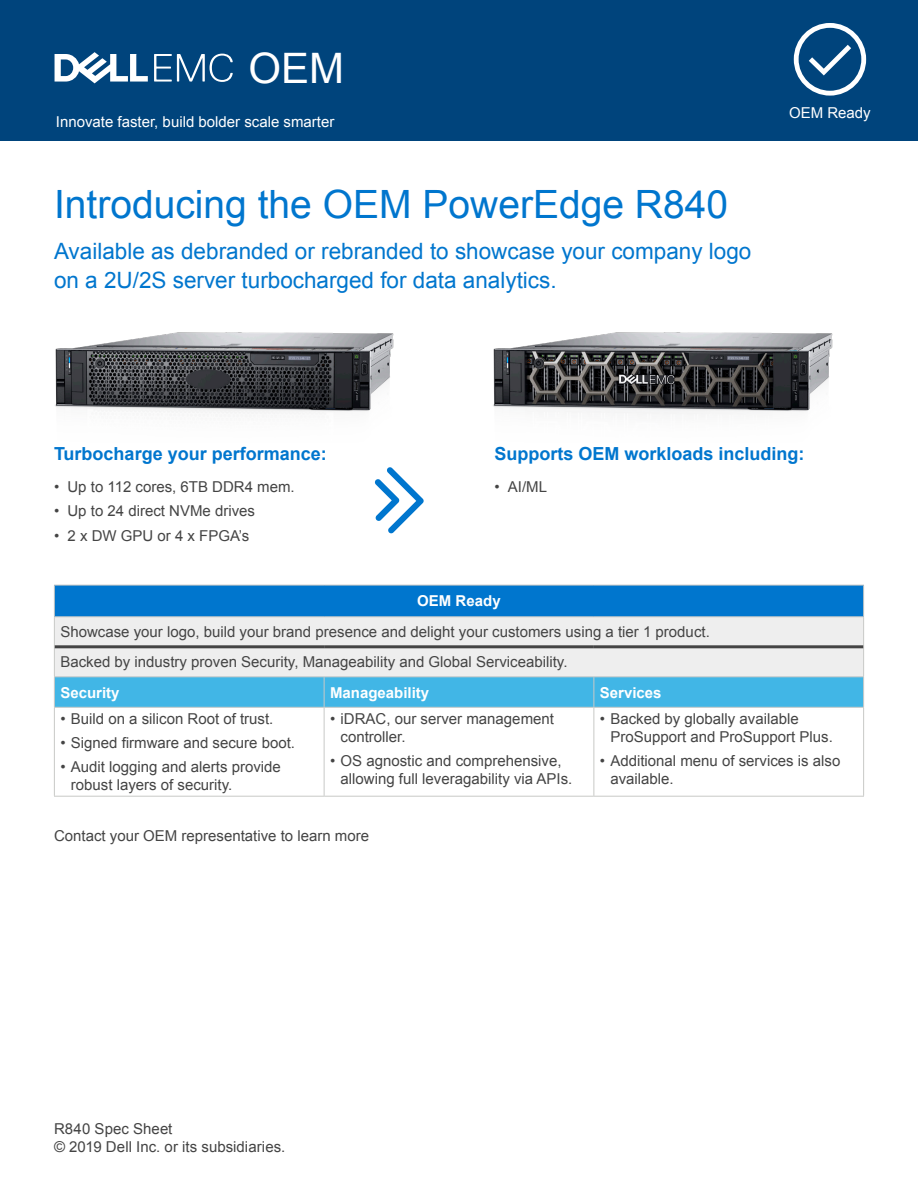
<style>
.page{position:relative;width:918px;height:1188px;background:#fff}
.page>*{position:absolute;margin:0;border:0;box-sizing:border-box;transform-origin:0 0}
.t1{font:42px "Arial";color:#fff}
.Document_Headline{font:39px "Arial";color:#0076ce}
.Document_Headline-2{font:22.5px/28.5px "Arial";color:#0076ce}
.Body_copy_Dell_Dark{font:700 18px "Arial";color:#0076ce}
.Table_Text{font:15px/18px "Arial";color:#444}
.t2{font:15px "Arial";color:#fff}
.Body_copy_Dell_Dark-2{font:15px "Arial";color:#444}
.Table_Text-2{font:700 15px "Arial";color:#fff}
</style>
<div class="page">
<div style="left:0;top:0;width:918px;height:141px;background:#00447c"></div>
<svg style="left:154px;top:54px;width:79px;height:28px"></svg>
<svg style="left:55px;top:52px;width:93px;height:31px"></svg>
<svg style="left:794px;top:23px;width:72px;height:73px"></svg>
<div style="left:54px;top:585px;width:810px;height:32px;background:#0076ce"></div>
<div style="left:55px;top:617px;width:808px;height:28px;background:#eee"></div>
<hr style="left:54px;top:585px;width:270px;height:1px;background:#c8c9c7">
<hr style="left:54px;top:585px;width:1px;height:31px;background:#c8c9c7">
<hr style="left:324px;top:585px;width:270px;height:1px;background:#c8c9c7">
<hr style="left:594px;top:585px;width:270px;height:1px;background:#c8c9c7">
<hr style="left:863px;top:585px;width:1px;height:31px;background:#c8c9c7">
<hr style="left:54px;top:616px;width:270px;height:1px;background:#c8c9c7">
<hr style="left:54px;top:617px;width:1px;height:30px;background:#c8c9c7">
<hr style="left:324px;top:616px;width:270px;height:1px;background:#c8c9c7">
<hr style="left:594px;top:616px;width:270px;height:1px;background:#c8c9c7">
<hr style="left:863px;top:617px;width:1px;height:30px;background:#c8c9c7">
<svg style="left:54px;top:647px;width:810px;height:60px;background:#95d0e8"></svg>
<hr style="left:54px;top:676px;width:270px;height:1px;background:#c8c9c7">
<hr style="left:54px;top:677px;width:1px;height:30px;background:#c8c9c7">
<hr style="left:324px;top:676px;width:270px;height:1px;background:#c8c9c7">
<hr style="left:324px;top:677px;width:1px;height:30px;background:#c8c9c7">
<hr style="left:594px;top:676px;width:270px;height:1px;background:#c8c9c7">
<hr style="left:594px;top:677px;width:1px;height:30px;background:#c8c9c7">
<hr style="left:863px;top:677px;width:1px;height:30px;background:#c8c9c7">
<hr style="left:54px;top:707px;width:270px;height:1px;background:#c8c9c7">
<hr style="left:54px;top:708px;width:1px;height:88px;background:#c8c9c7">
<hr style="left:324px;top:707px;width:270px;height:1px;background:#c8c9c7">
<hr style="left:324px;top:708px;width:1px;height:88px;background:#c8c9c7">
<hr style="left:594px;top:707px;width:270px;height:1px;background:#c8c9c7">
<hr style="left:594px;top:708px;width:1px;height:88px;background:#c8c9c7">
<hr style="left:863px;top:708px;width:1px;height:88px;background:#c8c9c7">
<hr style="left:54px;top:796px;width:270px;height:1px;background:#c8c9c7">
<hr style="left:324px;top:796px;width:270px;height:1px;background:#c8c9c7">
<hr style="left:594px;top:796px;width:270px;height:1px;background:#c8c9c7">
<hr style="left:55px;top:645px;width:269px;height:3px;background:#444">
<hr style="left:324px;top:645px;width:270px;height:3px;background:#444">
<hr style="left:594px;top:645px;width:269px;height:3px;background:#444">
<img style="left:493px;top:332px;width:340px;height:82px">
<img style="left:55px;top:332px;width:339px;height:82px">
<svg style="left:375px;top:467px;width:49px;height:67px"></svg>
<h1 class="t1" style="left:248px;top:40px;width:97px">OEM</h1>
<p class="t2" style="left:56px;top:112px;width:280px">Innovate faster, build bolder scale smarter</p>
<p class="Document_Headline" style="left:54px;top:178px;width:676px">Introducing the OEM PowerEdge R840</p>
<p class="Document_Headline-2" style="left:54px;top:237px;width:699px">Available as debranded or rebranded to showcase your company logo on a 2U/2S server turbocharged for data analytics.</p>
<p class="t2" style="left:789px;top:103px;width:83px">OEM Ready</p>
<p class="Body_copy_Dell_Dark" style="left:54px;top:442px;width:274px">Turbocharge your performance:</p>
<p class="Table_Text" style="left:54px;top:478px;width:242px">• Up to 112 cores, 6TB DDR4 mem.</p>
<p class="Table_Text" style="left:54px;top:502px;width:203px">• Up to 24 direct NVMe drives</p>
<p class="Table_Text" style="left:54px;top:527px;width:197px">• 2 x DW GPU or 4 x FPGA’s</p>
<p class="Body_copy_Dell_Dark" style="left:494px;top:442px;width:312px">Supports OEM workloads including:</p>
<p class="Table_Text" style="left:494px;top:478px;width:54px">• AI/ML</p>
<p class="Table_Text-2" style="left:417px;top:591px;width:85px">OEM Ready</p>
<p class="Table_Text" style="left:60px;top:623px;width:651px">Showcase your logo, build your brand presence and delight your customers using a tier 1 product.</p>
<p class="Table_Text" style="left:60px;top:653px;width:509px">Backed by industry proven Security, Manageability and Global Serviceability.</p>
<p class="Table_Text-2" style="left:60px;top:682px;width:61px">Security</p>
<p class="Table_Text-2" style="left:330px;top:682px;width:101px">Manageability</p>
<p class="Table_Text-2" style="left:600px;top:682px;width:63px">Services</p>
<p class="Table_Text" style="left:60px;top:710px;width:215px">• Build on a silicon Root of trust.</p>
<p class="Table_Text" style="left:60px;top:734px;width:236px">• Signed firmware and secure boot.</p>
<p class="Table_Text" style="left:71px;top:758px;width:212px;text-indent:-10px">• Audit logging and alerts provide robust layers of security.</p>
<p class="Table_Text" style="left:341px;top:710px;width:215px;text-indent:-10px">• iDRAC, our server management controller.</p>
<p class="Table_Text" style="left:341px;top:752px;width:233px;text-indent:-10px">• OS agnostic and comprehensive, allowing full leveragability via APIs.</p>
<p class="Table_Text" style="left:610px;top:710px;width:224px;text-indent:-10px">• Backed by globally available<br>ProSupport and ProSupport Plus.</p>
<p class="Table_Text" style="left:610px;top:752px;width:232px;text-indent:-10px">• Additional menu of services is also available.</p>
<p class="Body_copy_Dell_Dark-2" style="left:54px;top:826px;width:317px">Contact your OEM representative to learn more</p>
<p class="Table_Text" style="left:54px;top:1120px;width:233px">R840 Spec Sheet<br>© 2019 Dell Inc. or its subsidiaries.</p>
</div>
